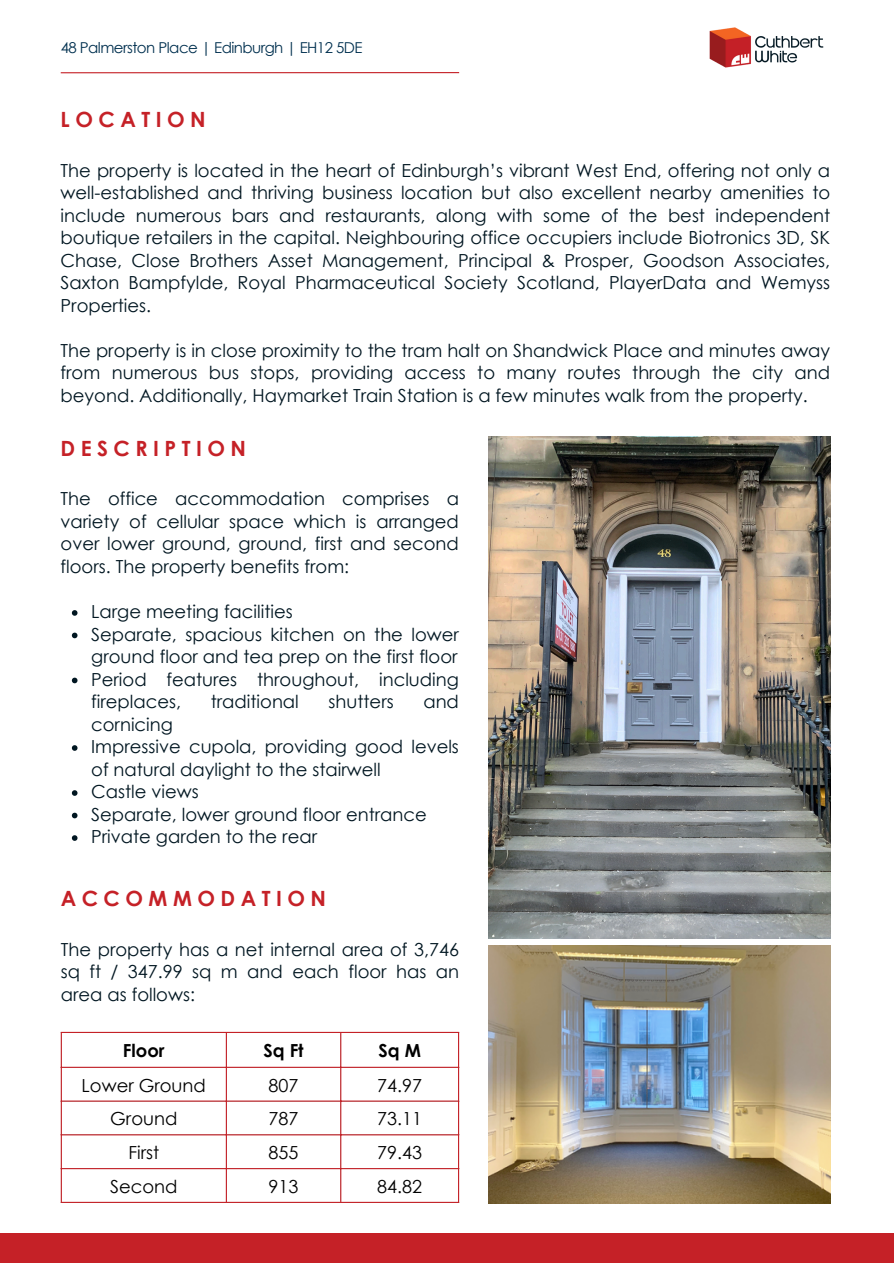
<style>
.page{position:relative;width:894px;height:1264px;background:#fff}
.page>*{position:absolute;margin:0;border:0;box-sizing:border-box;transform-origin:0 0}
.t1{font:700 21px "Century Gothic";letter-spacing:.26em;color:#c52127}
.t2{font:18px/22.5px "Century Gothic";color:#001621;text-align:justify}
.t3{font:18px "Century Gothic";color:#000}
.t4{font:700 18px "Century Gothic";color:#000}
.t5{font:15px "Century Gothic";letter-spacing:-.035em;color:#00304f}
</style>
<div class="page">
<hr style="left:61px;top:72px;width:398px;height:1px;background:#c52127">
<div style="left:0;top:1233px;width:893px;height:30px;background:#c52127"></div>
<img style="left:488px;top:945px;width:342px;height:258px">
<img style="left:488px;top:436px;width:342px;height:502px">
<img style="left:709px;top:27px;width:115px;height:41px">
<hr style="left:61px;top:1032px;width:1px;height:169px;background:#c52127">
<hr style="left:226px;top:1032px;width:1px;height:169px;background:#c52127">
<hr style="left:340px;top:1032px;width:1px;height:169px;background:#c52127">
<hr style="left:458px;top:1032px;width:1px;height:169px;background:#c52127">
<hr style="left:61px;top:1031px;width:398px;height:1px;background:#c52127">
<hr style="left:61px;top:1066px;width:398px;height:1px;background:#c52127">
<hr style="left:61px;top:1100px;width:398px;height:1px;background:#c52127">
<hr style="left:61px;top:1134px;width:398px;height:1px;background:#c52127">
<hr style="left:61px;top:1167px;width:398px;height:2px;background:#c52127">
<hr style="left:61px;top:1201px;width:398px;height:1px;background:#c52127">
<svg style="left:72px;top:610px;width:5px;height:5px"></svg>
<svg style="left:72px;top:632px;width:5px;height:6px"></svg>
<svg style="left:72px;top:677px;width:5px;height:6px"></svg>
<svg style="left:72px;top:745px;width:5px;height:5px"></svg>
<svg style="left:72px;top:790px;width:5px;height:5px"></svg>
<svg style="left:72px;top:812px;width:5px;height:6px"></svg>
<svg style="left:72px;top:835px;width:5px;height:5px"></svg>
<p class="t5" style="left:61px;top:37px;width:303px">48 Palmerston Place | Edinburgh | EH12 5DE</p>
<p class="t1" style="left:61px;top:106px;width:146px">LOCATION</p>
<p class="t2" style="left:61px;top:158px;width:770px">The property is located in the heart of Edinburgh’s vibrant West End, offering not only a well-established and thriving business location but also excellent nearby amenities to include numerous bars and restaurants, along with some of the best independent boutique retailers in the capital. Neighbouring office occupiers include Biotronics 3D, SK Chase, Close Brothers Asset Management, Principal &amp; Prosper, Goodson Associates, Saxton Bampfylde, Royal Pharmaceutical Society Scotland, PlayerData and Wemyss Properties.</p>
<p class="t2" style="left:61px;top:338px;width:771px">The property is in close proximity to the tram halt on Shandwick Place and minutes away from numerous bus stops, providing access to many routes through the city and beyond. Additionally, Haymarket Train Station is a few minutes walk from the property.</p>
<p class="t1" style="left:61px;top:435px;width:187px">DESCRIPTION</p>
<p class="t2" style="left:61px;top:487px;width:400px">The office accommodation comprises a variety of cellular space which is arranged over lower ground, ground, first and second floors. The property benefits from:</p>
<p class="t2" style="left:91px;top:599px;width:203px">Large meeting facilities</p>
<p class="t2" style="left:91px;top:622px;width:369px">Separate, spacious kitchen on the lower ground floor and tea prep on the first floor</p>
<p class="t2" style="left:91px;top:667px;width:369px">Period features throughout, including fireplaces,</p>
<p class="t2" style="left:211px;top:689px;width:90px">traditional</p>
<p class="t2" style="left:328px;top:689px;width:67px">shutters</p>
<p class="t2" style="left:423px;top:689px;width:37px">and</p>
<p class="t2" style="left:91px;top:712px;width:83px">cornicing</p>
<p class="t2" style="left:91px;top:734px;width:369px">Impressive cupola, providing good levels of natural daylight to the stairwell</p>
<p class="t2" style="left:91px;top:779px;width:109px">Castle views</p>
<p class="t2" style="left:91px;top:802px;width:337px">Separate, lower ground floor entrance</p>
<p class="t2" style="left:91px;top:824px;width:227px">Private garden to the rear</p>
<p class="t1" style="left:61px;top:884px;width:267px">ACCOMMODATION</p>
<p class="t2" style="left:61px;top:937px;width:400px">The property has a net internal area of 3,746 sq ft / 347.99 sq m and each floor has an area as follows:</p>
<p class="t4" style="left:123px;top:1038px;width:43px">Floor</p>
<h1 class="t4" style="left:263px;top:1038px;width:42px">Sq Ft</h1>
<h2 class="t4" style="left:378px;top:1038px;width:44px">Sq M</h2>
<h2 class="t3" style="left:82px;top:1073px;width:126px">Lower Ground</h2>
<h1 class="t3" style="left:268px;top:1073px;width:31px">807</h1>
<h2 class="t3" style="left:377px;top:1073px;width:46px">74.97</h2>
<p class="t3" style="left:110px;top:1107px;width:69px">Ground</p>
<p class="t3" style="left:268px;top:1107px;width:31px">787</p>
<p class="t3" style="left:377px;top:1107px;width:46px">73.11</p>
<p class="t3" style="left:128px;top:1140px;width:32px">First</p>
<p class="t3" style="left:268px;top:1140px;width:31px">855</p>
<p class="t3" style="left:377px;top:1140px;width:46px">79.43</p>
<p class="t3" style="left:110px;top:1174px;width:69px">Second</p>
<h1 class="t3" style="left:268px;top:1174px;width:31px">913</h1>
<h2 class="t3" style="left:377px;top:1174px;width:46px">84.82</h2>
</div>
